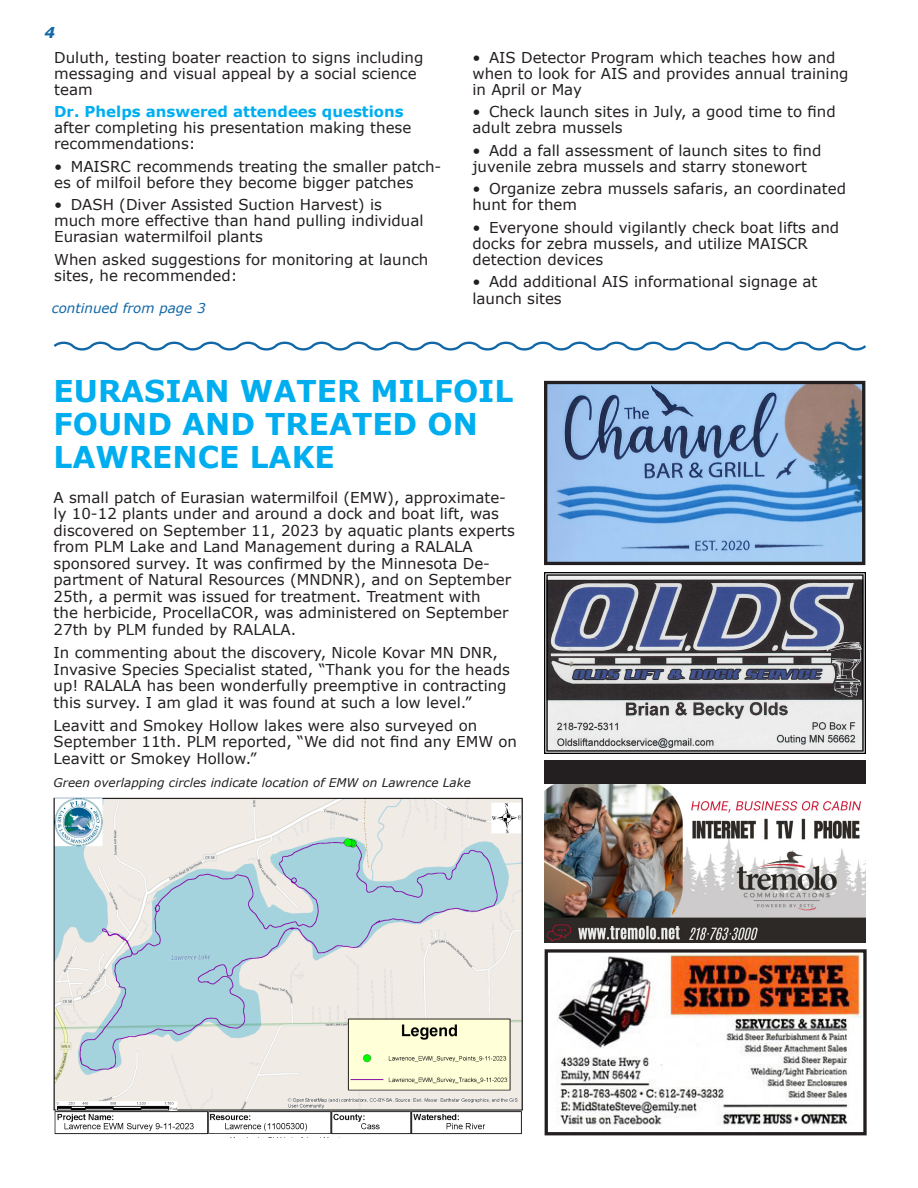
<style>
.page{position:relative;width:918px;height:1188px;background:#fff}
.page>*{position:absolute;margin:0;border:0;box-sizing:border-box;transform-origin:0 0}
.t1{font:700 30px/33px "Verdana";color:#00aeef}
.t2{font:15px/15.9px "Verdana";color:#231f20}
.t3{font:italic 700 15px "Verdana";color:#1268a7}
.t4{font:italic 13.5px "Verdana";color:#1268a7}
.t5{font:italic 12px "Verdana";color:#231f20}
.s1{font-weight:700;color:#00aeef}
</style>
<div class="page">
<img style="left:557px;top:953px;width:306px;height:173px">
<div style="left:545px;top:949px;width:322px;height:186px;border:3px solid #231f20"></div>
<img style="left:544px;top:572px;width:321px;height:182px">
<img style="left:544px;top:784px;width:321px;height:159px">
<div style="left:544px;top:761px;width:321px;height:23px;background:#231f20"></div>
<img style="left:548px;top:385px;width:313px;height:176px">
<div style="left:544px;top:381px;width:321px;height:184px;border:3px solid #231f20"></div>
<img style="left:53px;top:797px;width:470px;height:338px">
<svg style="left:53px;top:341px;width:813px;height:10px"></svg>
<p class="t3" style="left:44px;top:23px;width:12px">4</p>
<p class="t2" style="left:54px;top:50px;width:371px">Duluth, testing boater reaction to signs including messaging and visual appeal by a social science team</p>
<p class="t2" style="left:54px;top:104px;width:359px"><span class="s1">Dr. Phelps answered attendees questions </span>after completing his presentation making these recommendations:</p>
<p class="t2" style="left:54px;top:159px;width:389px">• MAISRC recommends treating the smaller patch&shy;es of milfoil before they become bigger patches</p>
<p class="t2" style="left:54px;top:197px;width:371px">• DASH (Diver Assisted Suction Harvest) is much more effective than hand pulling individual<br>Eurasian watermilfoil plants</p>
<p class="t2" style="left:54px;top:252px;width:376px">When asked suggestions for monitoring at launch sites, he recommended:</p>
<p class="t4" style="left:52px;top:300px;width:155px">continued from page 3</p>
<p class="t2" style="left:472px;top:50px;width:378px">• AIS Detector Program which teaches how and when to look for AIS and provides annual training in April or May</p>
<p class="t2" style="left:472px;top:104px;width:365px">• Check launch sites in July, a good time to find adult zebra mussels</p>
<p class="t2" style="left:472px;top:143px;width:351px">• Add a fall assessment of launch sites to find juvenile zebra mussels and starry stonewort</p>
<p class="t2" style="left:472px;top:181px;width:375px">• Organize zebra mussels safaris, an coordinated hunt for them</p>
<p class="t2" style="left:472px;top:220px;width:368px">• Everyone should vigilantly check boat lifts and docks for zebra mussels, and utilize MAISCR detection devices</p>
<p class="t2" style="left:472px;top:274px;width:346px;line-height:16.5px">• Add additional AIS informational signage at launch sites</p>
<p class="t1" style="left:54px;top:375px;width:461px">EURASIAN WATER MILFOIL<br>FOUND AND TREATED ON<br>LAWRENCE LAKE</p>
<p class="t2" style="left:54px;top:489px;width:463px;line-height:16.5px">A small patch of Eurasian watermilfoil (EMW), approximate&shy;ly 10-12 plants under and around a dock and boat lift, was discovered on September 11, 2023 by aquatic plants experts from PLM Lake and Land Management during a RALALA sponsored survey. It was confirmed by the Minnesota De&shy;partment of Natural Resources (MNDNR), and on September 25th, a permit was issued for treatment. Treatment with<br>the herbicide, ProcellaCOR, was administered on September 27th by PLM funded by RALALA.</p>
<p class="t2" style="left:54px;top:645px;width:458px;line-height:16.5px">In commenting about the discovery, Nicole Kovar MN DNR, Invasive Species Specialist stated, “Thank you for the heads up! RALALA has been wonderfully preemptive in contracting this survey. I am glad it was found at such a low level.”</p>
<p class="t2" style="left:54px;top:717px;width:465px;line-height:16.5px">Leavitt and Smokey Hollow lakes were also surveyed on<br>September 11th. PLM reported, “We did not find any EMW on<br>Leavitt or Smokey Hollow.”</p>
<p class="t5" style="left:54px;top:775px;width:419px">Green overlapping circles indicate location of EMW on Lawrence Lake</p>
</div>
